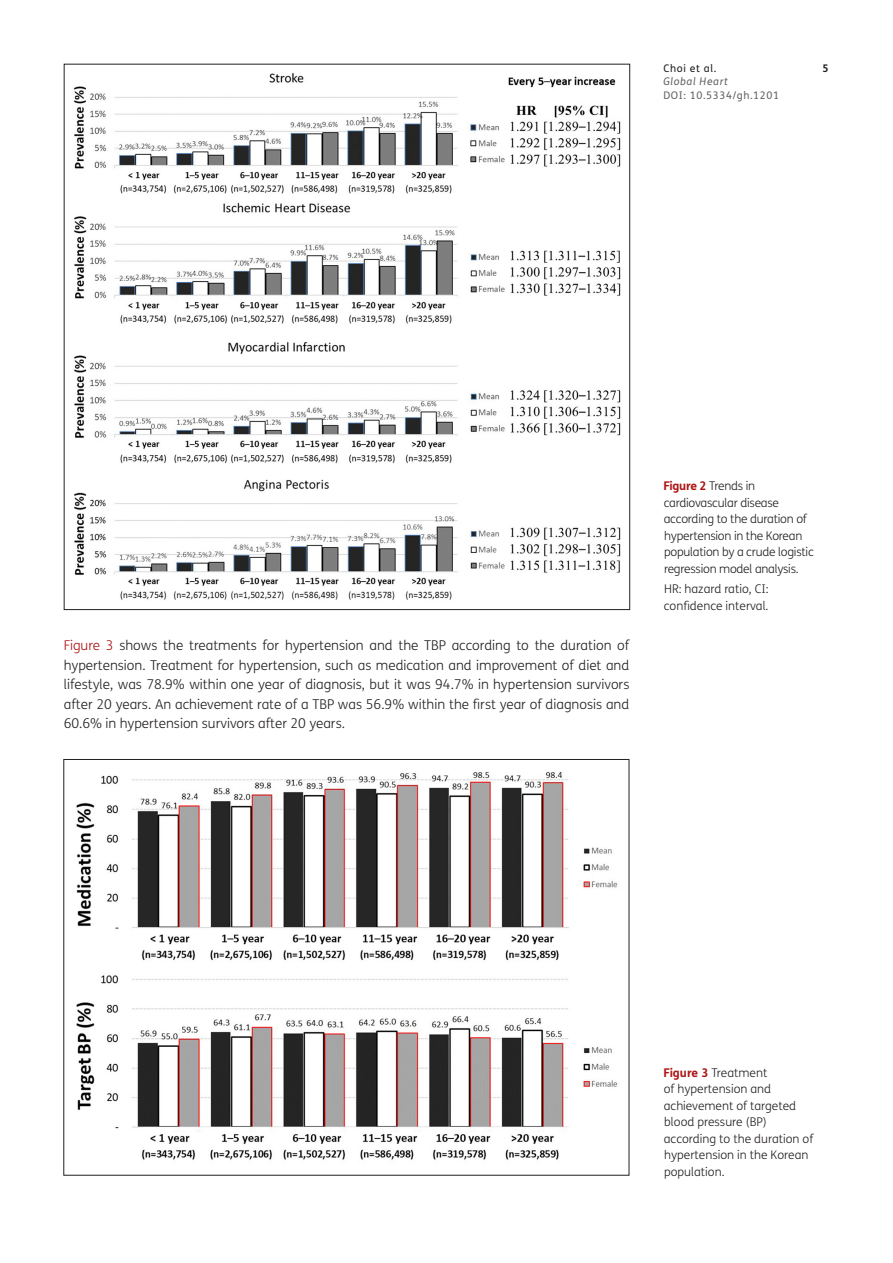
<style>
.page{position:relative;width:893px;height:1263px;background:#fff}
.page>*{position:absolute;margin:0;border:0;box-sizing:border-box;transform-origin:0 0}
.Body_Copy{font:300 13.5px/19.5px "FS Me";color:#231f20;text-align:justify}
.Figure_copy{font:300 12px/16.5px "FS Me";letter-spacing:-.02em;color:#231f20}
.Figure_copy-2{font:300 12px/16.5px "FS Me";color:#231f20}
.Figure_copy_Note{font:300 12px/16.5px "FS Me";color:#231f20}
.t1{font:10.5px "FS Me";letter-spacing:.06em;color:#636366}
.t2{font:italic 10.5px "FS Me";letter-spacing:.06em;color:#636366}
.t3{font:10.5px "FS Me";letter-spacing:.06em;color:#231f20}
.t4{font:700 10.5px "FS Me";color:#231f20}
.s1{color:#ad1414}
.s2{font-weight:700;color:#ad1414}
</style>
<div class="page">
<img style="left:73px;top:73px;width:548px;height:527px">
<img style="left:76px;top:772px;width:542px;height:388px">
<p class="t3" style="left:663px;top:62px;width:54px">Choi et al.</p>
<p class="t4" style="left:823px;top:61px;width:8px">5</p>
<p class="t2" style="left:663px;top:75px;width:66px">Global Heart</p>
<p class="t1" style="left:663px;top:89px;width:117px">DOI: 10.5334/gh.1201</p>
<p class="Body_Copy" style="left:64px;top:636px;width:567px"><span class="s1">Figure 3</span> shows the treatments for hypertension and the TBP according to the duration of hypertension. Treatment for hypertension, such as medication and improvement of diet and lifestyle, was 78.9% within one year of diagnosis, but it was 94.7% in hypertension survivors after 20 years. An achievement rate of a TBP was 56.9% within the first year of diagnosis and 60.6% in hypertension survivors after 20 years.</p>
<p class="Figure_copy" style="left:663px;top:478px;width:152px"><span class="s2">Figure 2</span> Trends in cardiovascular disease according to the duration of hypertension in the Korean population by a crude logistic regression model analysis.</p>
<p class="Figure_copy_Note" style="left:664px;top:581px;width:106px">HR: hazard ratio, CI: confidence interval.</p>
<p class="Figure_copy-2" style="left:663px;top:1064px;width:151px"><span class="s2">Figure 3</span> Treatment<br>of hypertension and achievement of targeted blood pressure (BP) according to the duration of hypertension in the Korean population.</p>
</div>
